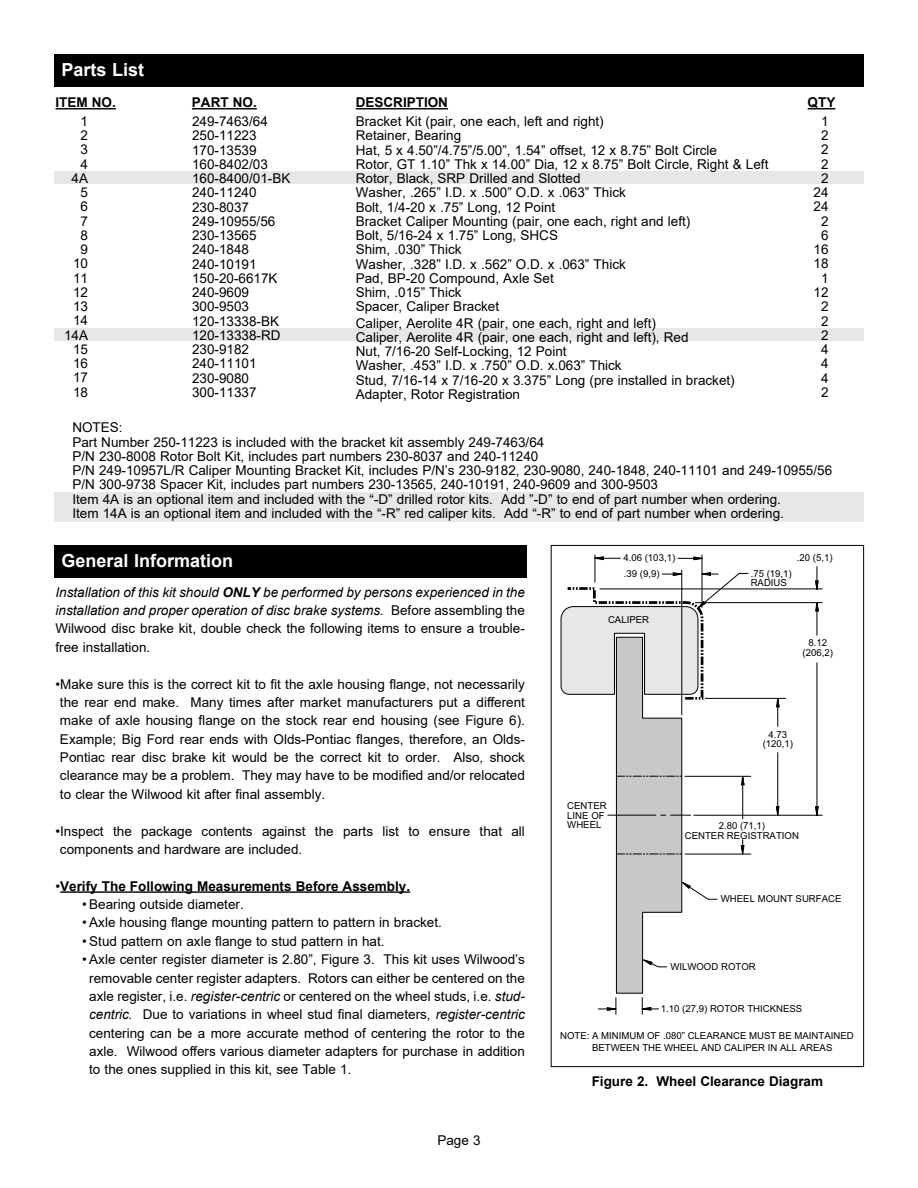
<style>
.page{position:relative;width:918px;height:1188px;background:#fff}
.page>*{position:absolute;margin:0;border:0;box-sizing:border-box;transform-origin:0 0}
.t1{font:700 18px "Arial";color:#fff}
.t2{font:13.5px/14.2px "Arial";color:#000}
.t3{font:italic 13.5px/18.3px "Arial";color:#000;text-align:justify}
.t4{font:700 13.5px "Arial";color:#000}
.t5{font:9.6px/9.6px "Arial";color:#000}
.s1{font-weight:700}
.s2{font-style:normal}
.s3{font-weight:400}
.s4{font-style:italic}
</style>
<div class="page">
<hr style="left:60px;top:891px;width:350px;height:2px;background:#000">
<hr style="left:695px;top:602px;width:127px;height:1px;background:#000">
<hr style="left:694px;top:815px;width:128px;height:1px;background:#000">
<hr style="left:600px;top:589px;width:222px;height:1px;background:#000">
<svg style="left:560px;top:554px;width:259px;height:460px"></svg>
<div style="left:551px;top:545px;width:313px;height:522px;border:1px solid #000"></div>
<div style="left:54px;top:545px;width:472px;height:32px;background:#000"></div>
<div style="left:54px;top:54px;width:810px;height:32px;background:#000"></div>
<div style="left:54px;top:171px;width:810px;height:13px;background:#e6e7e8"></div>
<div style="left:54px;top:328px;width:810px;height:13px;background:#e6e7e8"></div>
<div style="left:54px;top:492px;width:810px;height:30px;background:#e6e7e8"></div>
<hr style="left:56px;top:108px;width:60px;height:1px;background:#000">
<hr style="left:192px;top:108px;width:65px;height:1px;background:#000">
<hr style="left:356px;top:108px;width:92px;height:1px;background:#000">
<svg style="left:808px;top:108px;width:27px;height:1px"></svg>
<h1 class="t1" style="left:62px;top:57px;width:84px">Parts List</h1>
<p class="t2" style="left:64px;top:114px;width:26px;text-align:right">1<br>2<br>3<br>4<br>4A<br>5<br>6<br>7<br>8<br>9<br>10<br>11<br>12<br>13<br>14<br>14A<br>15<br>16<br>17<br>18</p>
<p class="t2" style="left:814px;top:114px;width:17px;text-align:center">1<br>2<br>2<br>2<br>2<br>24<br>24<br>2<br>6<br>16<br>18<br>1<br>12<br>2<br>2<br>2<br>4<br>4<br>4<br>2</p>
<p class="t4" style="left:56px;top:93px;width:62px">ITEM NO.</p>
<p class="t4" style="left:192px;top:93px;width:66px">PART NO.</p>
<p class="t4" style="left:356px;top:93px;width:94px">DESCRIPTION</p>
<p class="t4" style="left:808px;top:93px;width:29px">QTY</p>
<p class="t2" style="left:192px;top:114px;width:100px">249-7463/64<br>250-11223<br>170-13539<br>160-8402/03<br>160-8400/01-BK<br>240-11240<br>230-8037<br>249-10955/56<br>230-13565<br>240-1848<br>240-10191<br>150-20-6617K<br>240-9609<br>300-9503<br>120-13338-BK<br>120-13338-RD<br>230-9182<br>240-11101<br>230-9080<br>300-11337</p>
<p class="t2" style="left:356px;top:114px;width:414px">Bracket Kit (pair, one each, left and right)<br>Retainer, Bearing<br>Hat, 5 x 4.50”/4.75”/5.00”, 1.54” offset, 12 x 8.75” Bolt Circle<br>Rotor, GT 1.10” Thk x 14.00” Dia, 12 x 8.75” Bolt Circle, Right &amp; Left Rotor, Black, SRP Drilled and Slotted<br>Washer, .265” I.D. x .500” O.D. x .063” Thick<br>Bolt, 1/4-20 x .75” Long, 12 Point<br>Bracket Caliper Mounting (pair, one each, right and left)<br>Bolt, 5/16-24 x 1.75” Long, SHCS<br>Shim, .030” Thick<br>Washer, .328” I.D. x .562” O.D. x .063” Thick<br>Pad, BP-20 Compound, Axle Set<br>Shim, .015” Thick<br>Spacer, Caliper Bracket</p>
<p class="t2" style="left:356px;top:316px;width:380px">Caliper, Aerolite 4R (pair, one each, right and left)<br>Caliper, Aerolite 4R (pair, one each, right and left), Red<br>Nut, 7/16-20 Self-Locking, 12 Point<br>Washer, .453” I.D. x .750” O.D. x.063” Thick<br>Stud, 7/16-14 x 7/16-20 x 3.375” Long (pre installed in bracket)<br>Adapter, Rotor Registration</p>
<p class="t2" style="left:72px;top:420px;width:761px">NOTES:<br>Part Number 250-11223 is included with the bracket kit assembly 249-7463/64<br>P/N 230-8008 Rotor Bolt Kit, includes part numbers 230-8037 and 240-11240<br>P/N 249-10957L/R Caliper Mounting Bracket Kit, includes P/N’s 230-9182, 230-9080, 240-1848, 240-11101 and 249-10955/56<br>P/N 300-9738 Spacer Kit, includes part numbers 230-13565, 240-10191, 240-9609 and 300-9503<br>Item 4A is an optional item and included with the “-D” drilled rotor kits. Add ”-D” to end of part number when ordering.<br>Item 14A is an optional item and included with the “-R” red caliper kits. Add “-R” to end of part number when ordering.</p>
<h1 class="t1" style="left:62px;top:548px;width:173px">General Information</h1>
<p class="t3" style="left:56px;top:583px;width:471px">Installation of this kit should <span class="s1">ONLY</span> be performed by persons experienced in the installation and proper operation of disc brake systems. <span class="s2">Before assembling the Wilwood disc brake kit, double check the following items to ensure a trouble&shy;free installation.</span></p>
<p class="t2" style="left:60px;top:675px;width:466px;line-height:18.3px;text-align:justify;text-indent:-4px">•Make sure this is the correct kit to fit the axle housing flange, not necessarily the rear end make. Many times after market manufacturers put a different make of axle housing flange on the stock rear end housing (see Figure 6).<br>Example; Big Ford rear ends with Olds-Pontiac flanges, therefore, an Olds-Pontiac rear disc brake kit would be the correct kit to order. Also, shock clearance may be a problem. They may have to be modified and/or relocated to clear the Wilwood kit after final assembly.</p>
<p class="t2" style="left:60px;top:822px;width:466px;line-height:18.3px;text-indent:-4px">•Inspect the package contents against the parts list to ensure that all components and hardware are included.</p>
<p class="t4" style="left:56px;top:876px;width:356px"><span class="s3">•</span>Verify The Following Measurements Before Assembly.</p>
<p class="t2" style="left:82px;top:897px;width:163px">• Bearing outside diameter.</p>
<p class="t2" style="left:82px;top:915px;width:361px">• Axle housing flange mounting pattern to pattern in bracket.</p>
<p class="t2" style="left:82px;top:934px;width:304px">• Stud pattern on axle flange to stud pattern in hat.</p>
<p class="t2" style="left:89px;top:950px;width:437px;line-height:18.3px;text-align:justify;text-indent:-7px">• Axle center register diameter is 2.80”, Figure 3. This kit uses Wilwood’s removable center register adapters. Rotors can either be centered on the axle register, i.e. <span class="s4">register-centric</span> or centered on the wheel studs, i.e. <span class="s4">stud&shy;centric.</span> Due to variations in wheel stud final diameters, <span class="s4">register-centric </span>centering can be a more accurate method of centering the rotor to the axle. Wilwood offers various diameter adapters for purchase in addition to the ones supplied in this kit, see Table 1.</p>
<p class="t2" style="left:437px;top:1133px;width:45px">Page 3</p>
<p class="t5" style="left:623px;top:553px;width:53px">4.06 (103,1)</p>
<p class="t5" style="left:797px;top:553px;width:37px">.20 (5,1)</p>
<p class="t5" style="left:624px;top:569px;width:37px">.39 (9,9)</p>
<p class="t5" style="left:608px;top:615px;width:43px">CALIPER</p>
<p class="t5" style="left:751px;top:569px;width:43px">.75 (19,1)<br>RADIUS</p>
<p class="t5" style="left:802px;top:638px;width:32px;text-align:center">8.12 (206,2)</p>
<p class="t5" style="left:567px;top:801px;width:41px">CENTER<br>LINE OF<br>WHEEL</p>
<p class="t5" style="left:763px;top:730px;width:32px;text-align:center">4.73 (120,1)</p>
<p class="t5" style="left:685px;top:821px;width:116px;text-align:center">2.80 (71,1)<br>CENTER REGISTRATION</p>
<p class="t5" style="left:721px;top:894px;width:122px">WHEEL MOUNT SURFACE</p>
<p class="t5" style="left:670px;top:962px;width:87px">WILWOOD ROTOR</p>
<p class="t5" style="left:661px;top:1004px;width:143px">1.10 (27,9) ROTOR THICKNESS</p>
<p class="t5" style="left:592px;top:1030px;width:263px;line-height:11.6px;text-indent:-32px">NOTE: A MINIMUM OF .080” CLEARANCE MUST BE MAINTAINED<br>BETWEEN THE WHEEL AND CALIPER IN ALL AREAS</p>
<p class="t4" style="left:592px;top:1072px;width:233px">Figure 2. Wheel Clearance Diagram</p>
</div>
